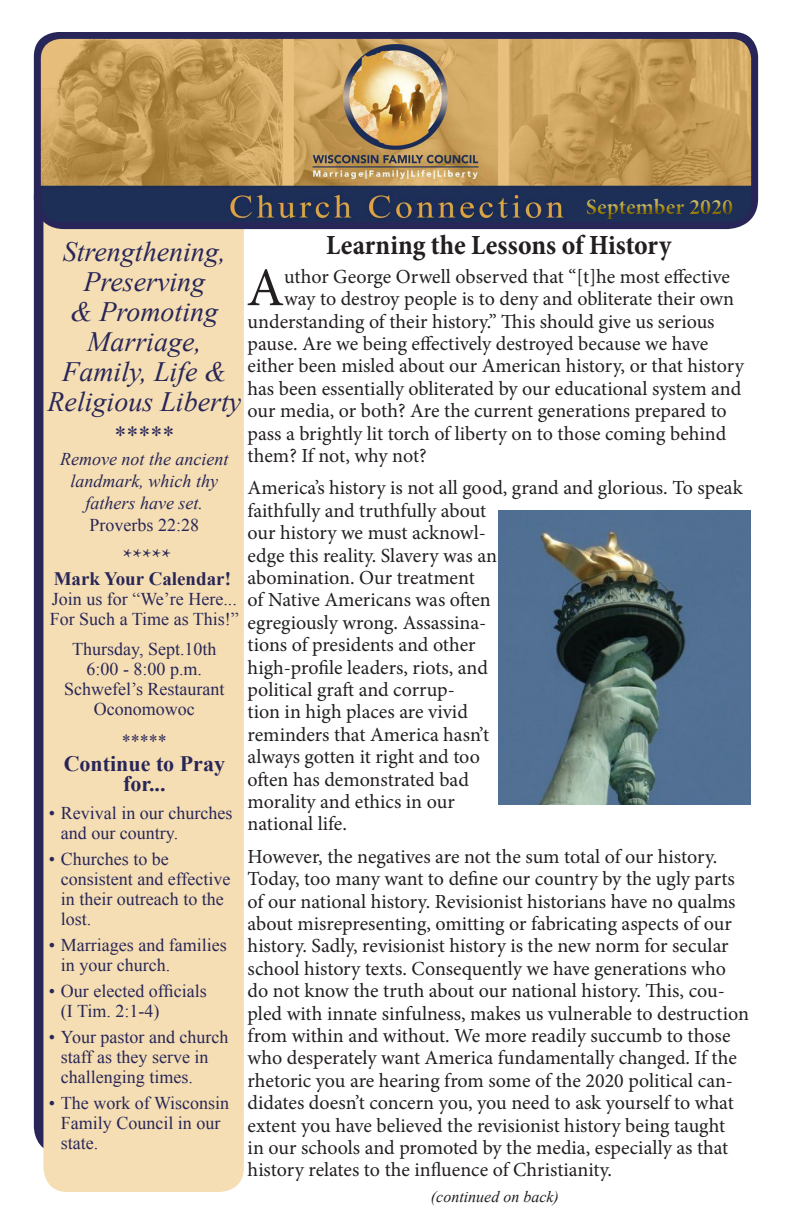
<style>
.page{position:relative;width:792px;height:1224px;background:#fff}
.page>*{position:absolute;margin:0;border:0;box-sizing:border-box;transform-origin:0 0}
.t1{font:54.4px "Minion Pro";color:#231f20}
.t2{font:italic 28px/30px "Times New Roman";color:#282658;text-align:center}
.t3{font:700 condensed 28px "Minion Pro";color:#231f20}
.t4{font:24px "Times New Roman";color:#282658}
.t5{font:24px "Minion Pro";color:#282658}
.t6{font:700 22px/20px "Times New Roman";color:#282658;text-align:center}
.t7{font:700 22px "Minion Pro";color:#aa8e0a}
.t8{font:20px/22.4px "Minion Pro";letter-spacing:-.005em;color:#231f20}
.t9{font:700 19px "Times New Roman";color:#282658}
.t10{font:18px/20px "Times New Roman";color:#282658}
.t11{font:italic 18px/22px "Times New Roman";color:#282658;text-align:center}
.t12{font:italic 16px "Times New Roman";color:#231f20}
</style>
<div class="page">
<div style="left:34px;top:170px;width:82px;height:983px;background:#282658;border-radius:26px"></div>
<div style="left:43px;top:201px;width:201px;height:991px;background:#f5deb3;border-radius:24px"></div>
<svg style="left:34px;top:32px;width:724px;height:197px;background:#312f5e"></svg>
<img style="left:41px;top:39px;width:710px;height:183px">
<div style="left:577px;top:191px;width:166px;height:27px;background:#1d2f57"></div>
<div style="left:577px;top:194px;width:170px;height:31px;background:#231f20;opacity:.75"></div>
<img style="left:498px;top:511px;width:252px;height:294px">
<p class="t7" style="left:586px;top:192px;width:149px">September 2020</p>
<p class="t3" style="left:326px;top:226px;width:347px">Learning the Lessons of History</p>
<p class="t2" style="left:63px;top:236px;width:165px">Strengthening,<br>Preserving</p>
<p class="t2" style="left:71px;top:296px;width:149px">&amp; Promoting<br>Marriage,</p>
<p class="t2" style="left:48px;top:356px;width:195px">Family, Life &amp;<br>Religious Liberty</p>
<p class="t4" style="left:114px;top:419px;width:61px">*****</p>
<p class="t11" style="left:60px;top:448px;width:170px">Remove not the ancient landmark, which thy fathers have set.</p>
<p class="t10" style="left:90px;top:515px;width:111px">Proverbs 22:28</p>
<p class="t5" style="left:123px;top:542px;width:50px">*****</p>
<p class="t9" style="left:54px;top:566px;width:179px">Mark Your Calendar!</p>
<p class="t10" style="left:50px;top:589px;width:191px">Join us for “We’re Here...<br>For Such a Time as This!”</p>
<p class="t10" style="left:72px;top:639px;width:146px">Thursday, Sept.10th</p>
<p class="t10" style="left:87px;top:659px;width:117px">6:00 - 8:00 p.m.</p>
<p class="t10" style="left:64px;top:679px;width:162px">Schwefel’s Restaurant</p>
<p class="t10" style="left:94px;top:699px;width:102px">Oconomowoc</p>
<p class="t10" style="left:122px;top:731px;width:46px">*****</p>
<p class="t6" style="left:64px;top:754px;width:163px">Continue to Pray for...</p>
<p class="t10" style="left:61px;top:803px;width:173px;text-indent:-12px">• Revival in our churches and our country.</p>
<p class="t10" style="left:61px;top:849px;width:171px;text-indent:-12px">• Churches to be consistent and effective in their outreach to the lost.</p>
<p class="t10" style="left:61px;top:935px;width:167px;text-indent:-12px">• Marriages and families in your church.</p>
<p class="t10" style="left:61px;top:981px;width:147px;text-indent:-12px">• Our elected officials (I Tim. 2:1-4)</p>
<p class="t10" style="left:61px;top:1027px;width:169px;text-indent:-12px">• Your pastor and church staff as they serve in challenging times.</p>
<p class="t10" style="left:61px;top:1093px;width:170px;text-indent:-12px">• The work of Wisconsin<br>Family Council in our state.</p>
<p class="t1" style="left:247px;top:251px;width:39px">A</p>
<p class="t8" style="left:284px;top:265px;width:447px">uthor George Orwell observed that “[t]he most effective</p>
<p class="t8" style="left:284px;top:288px;width:452px">way to destroy people is to deny and obliterate their own</p>
<p class="t8" style="left:248px;top:310px;width:469px">understanding of their history.” This should give us serious</p>
<p class="t8" style="left:248px;top:332px;width:462px">pause. Are we being effectively destroyed because we have</p>
<p class="t8" style="left:248px;top:355px;width:498px">either been misled about our American history, or that history</p>
<p class="t8" style="left:248px;top:377px;width:495px">has been essentially obliterated by our educational system and</p>
<p class="t8" style="left:248px;top:400px;width:481px">our media, or both? Are the current generations prepared to</p>
<p class="t8" style="left:248px;top:422px;width:480px">pass a brightly lit torch of liberty on to those coming behind</p>
<p class="t8" style="left:248px;top:444px;width:181px">them? If not, why not?</p>
<p class="t8" style="left:248px;top:477px;width:497px">America’s history is not all good, grand and glorious. To speak faithfully and truthfully about<br>our history we must acknowl-<br>edge this reality. Slavery was an<br>abomination. Our treatment<br>of Native Americans was often<br>egregiously wrong. Assassina-<br>tions of presidents and other<br>high-profile leaders, riots, and<br>political graft and corrup-<br>tion in high places are vivid<br>reminders that America hasn’t<br>always gotten it right and too<br>often has demonstrated bad<br>morality and ethics in our<br>national life.</p>
<p class="t8" style="left:248px;top:845px;width:503px">However, the negatives are not the sum total of our history.<br>Today, too many want to define our country by the ugly parts of our national history. Revisionist historians have no qualms about misrepresenting, omitting or fabricating aspects of our history. Sadly, revisionist history is the new norm for secular school history texts. Consequently we have generations who do not know the truth about our national history. This, cou&shy;pled with innate sinfulness, makes us vulnerable to destruction from within and without. We more readily succumb to those who desperately want America fundamentally changed. If the rhetoric you are hearing from some of the 2020 political can&shy;didates doesn’t concern you, you need to ask yourself to what extent you have believed the revisionist history being taught<br>in our schools and promoted by the media, especially as that history relates to the influence of Christianity.</p>
<p class="t12" style="left:431px;top:1186px;width:129px">(continued on back)</p>
</div>
